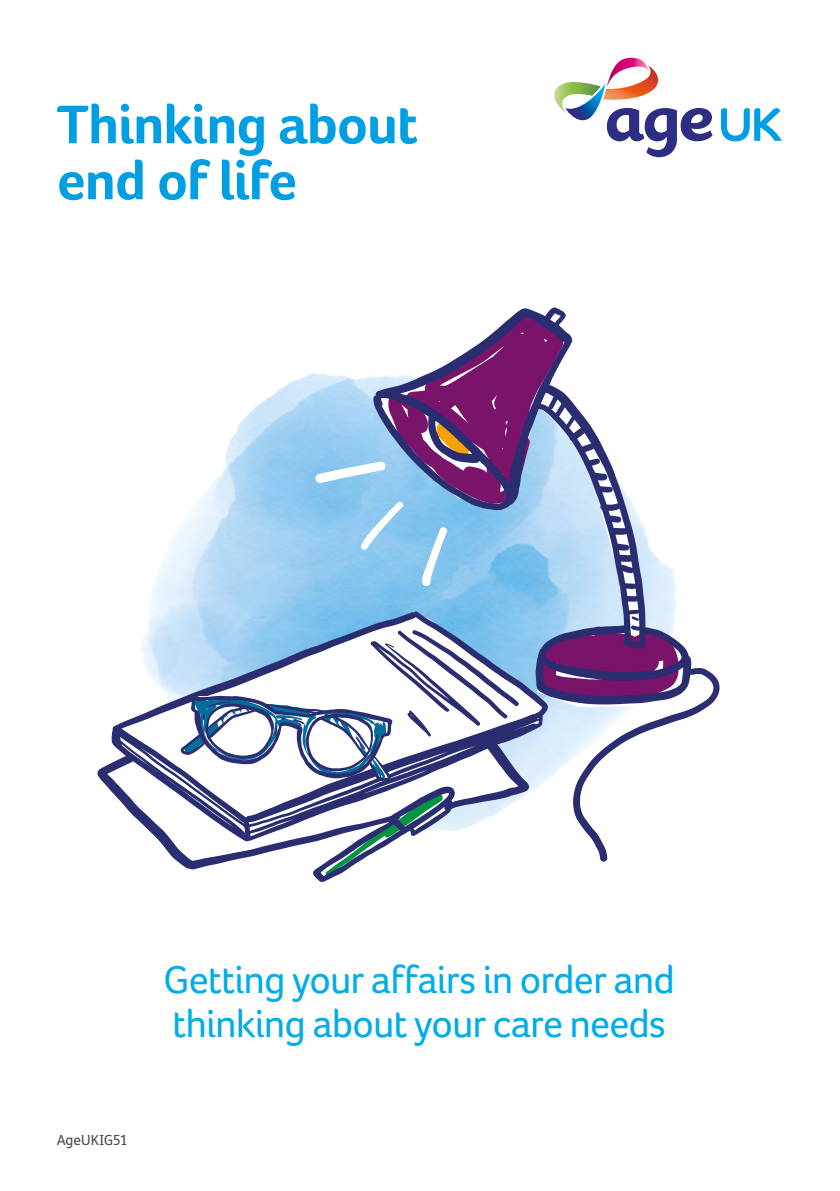
<style>
.page{position:relative;width:840px;height:1191px;background:#fff}
.page>*{position:absolute;margin:0;border:0;box-sizing:border-box;transform-origin:0 0}
.t1{font:700 56px/56px "Foco Age UK";letter-spacing:-.02em;color:#009fe3}
.t2{font:40px/44px "Foco Age UK";letter-spacing:-.025em;color:#00ace9}
.t3{font:14px "FS Me";letter-spacing:-.005em;color:#4a4a49}
</style>
<div class="page">
<svg style="left:554px;top:57px;width:228px;height:101px"></svg>
<img style="left:149px;top:373px;width:224px;height:238px">
<svg style="left:97px;top:611px;width:276px;height:271px"></svg>
<svg style="left:373px;top:307px;width:346px;height:414px"></svg>
<svg style="left:315px;top:312px;width:248px;height:274px"></svg>
<svg style="left:180px;top:616px;width:498px;height:259px"></svg>
<h1 class="t1" style="left:57px;top:96px;width:362px">Thinking about end of life</h1>
<p class="t3" style="left:57px;top:1131px;width:73px">AgeUKIG51</p>
<p class="t2" style="left:163px;top:957px;width:513px">Getting your affairs in order and thinking about your care needs</p>
</div>
